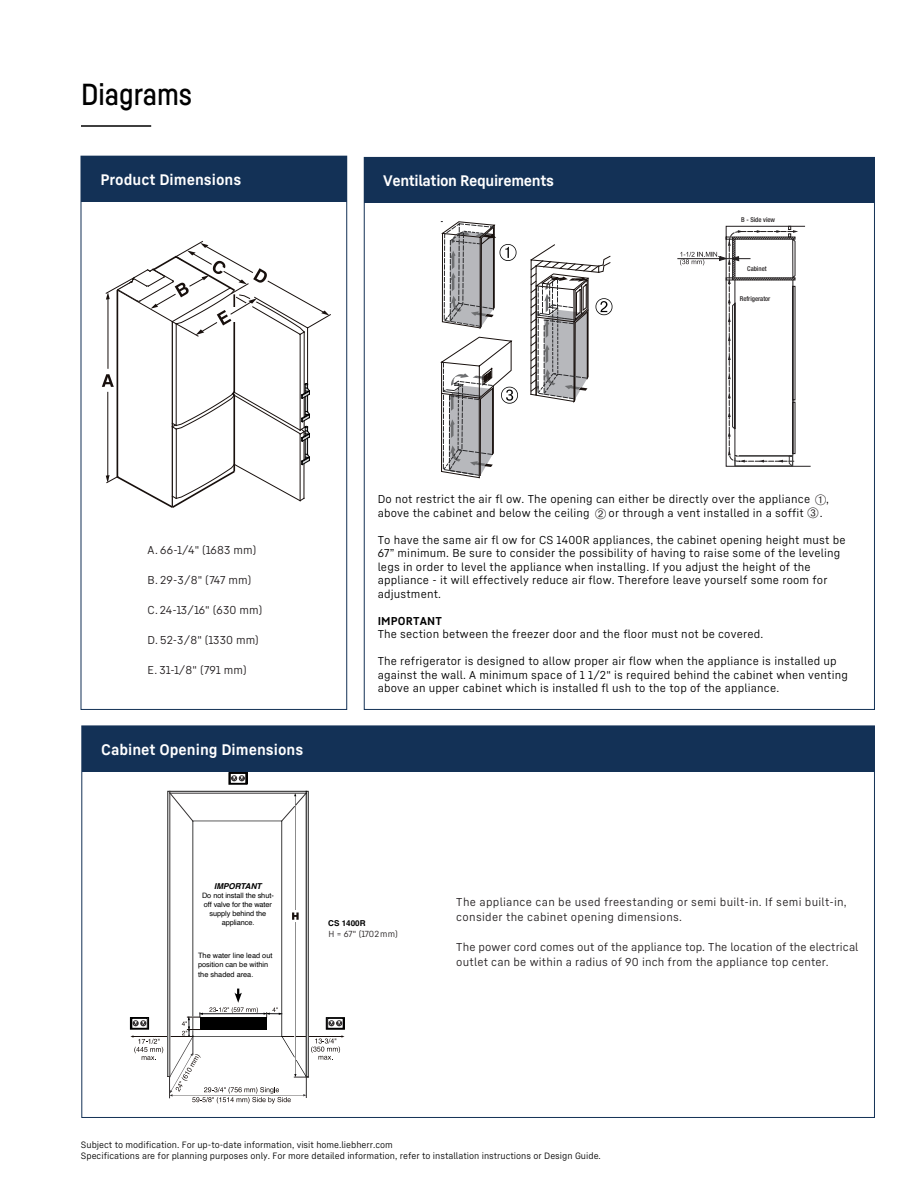
<style>
.page{position:relative;width:918px;height:1188px;background:#fff}
.page>*{position:absolute;margin:0;border:0;box-sizing:border-box;transform-origin:0 0}
.t1{font:30px "Liebherr Head";color:#000}
.t2{font:700 15px "Liebherr Text";color:#fff}
.t3{font:700 15px "Liebherr Text";letter-spacing:-.025em;color:#fff}
.t4{font:11.25px/13.5px "Liebherr Text";letter-spacing:.015em;color:#000}
.t5{font:11.25px/15px "Liebherr Text";letter-spacing:.02em;color:#231f20}
.t6{font:11.25px "Liebherr Text";letter-spacing:-.01em;color:#231f20}
.t7{font:700 11.25px "Liebherr Text";letter-spacing:.015em;color:#000}
.t8{font:9px/10.8px "Liebherr Text";color:#000}
.t9{font:8.7px "Liebherr Text";letter-spacing:.01em;color:#231f20}
.t10{font:italic 700 8.1px "Helvetica";color:#000}
.t11{font:700 8.1px "Helvetica";color:#000}
.t12{font:7.35px/8.9px "Helvetica";letter-spacing:-.01em;color:#000;text-align:center}
.t13{font:500 condensed 6.6px "Helvetica Neue LTW1 G";color:#231f20}
</style>
<div class="page">
<hr style="left:81px;top:125px;width:70px;height:2px;background:#000">
<div style="left:81px;top:156px;width:266px;height:46px;background:#133156"></div>
<div style="left:82px;top:726px;width:792px;height:46px;background:#133156"></div>
<div style="left:364px;top:157px;width:510px;height:46px;background:#133156"></div>
<hr style="left:677px;top:258px;width:74px;height:1px;background:#231f20">
<svg style="left:680px;top:226px;width:131px;height:241px"></svg>
<div style="left:735px;top:456px;width:58px;height:10px;border:1px solid #414040"></div>
<svg style="left:102px;top:241px;width:229px;height:267px"></svg>
<svg style="left:441px;top:221px;width:76px;height:108px"></svg>
<svg style="left:530px;top:245px;width:82px;height:158px"></svg>
<svg style="left:440px;top:337px;width:78px;height:141px"></svg>
<div style="left:326px;top:1018px;width:19px;height:11px;background:#000"></div>
<div style="left:229px;top:773px;width:18px;height:11px;border:1px solid #000"></div>
<svg style="left:232px;top:776px;width:12px;height:5px"></svg>
<div style="left:230px;top:773px;width:16px;height:10px;border:1px solid #000"></div>
<svg style="left:130px;top:791px;width:214px;height:313px"></svg>
<h1 class="t1" style="left:81px;top:77px;width:113px">Diagrams</h1>
<h2 class="t2" style="left:100px;top:170px;width:142px">Product Dimensions</h2>
<h2 class="t3" style="left:383px;top:171px;width:172px">Ventilation Requirements</h2>
<p class="t13" style="left:741px;top:216px;width:35px">B - Side view</p>
<p class="t13" style="left:747px;top:265px;width:21px">Cabinet</p>
<p class="t13" style="left:740px;top:294px;width:32px">Refrigerator</p>
<p class="t5" style="left:148px;top:542px;width:110px">A. 66-1/4" (1683 mm)</p>
<p class="t5" style="left:148px;top:572px;width:105px">B. 29-3/8" (747 mm)</p>
<p class="t6" style="left:148px;top:603px;width:116px">C. 24-13/16" (630 mm)</p>
<p class="t5" style="left:148px;top:632px;width:113px">D. 52-3/8" (1330 mm)</p>
<p class="t5" style="left:148px;top:662px;width:100px">E. 31-1/8" (791 mm)</p>
<h2 class="t2" style="left:101px;top:739px;width:204px">Cabinet Opening Dimensions</h2>
<p class="t4" style="left:378px;top:492px;width:434px">Do not restrict the air fl ow. The opening can either be directly over the appliance</p>
<p class="t4" style="left:826px;top:492px;width:4px">,</p>
<p class="t4" style="left:378px;top:506px;width:213px">above the cabinet and below the ceiling</p>
<p class="t4" style="left:609px;top:506px;width:197px">or through a vent installed in a soffit</p>
<p class="t4" style="left:820px;top:506px;width:4px">.</p>
<p class="t4" style="left:378px;top:533px;width:469px">To have the same air fl ow for CS 1400R appliances, the cabinet opening height must be 67” minimum. Be sure to consider the possibility of having to raise some of the leveling legs in order to level the appliance when installing. If you adjust the height of the appliance - it will effectively reduce air flow. Therefore leave yourself some room for adjustment.</p>
<p class="t7" style="left:378px;top:613px;width:66px">IMPORTANT</p>
<p class="t4" style="left:378px;top:627px;width:387px">The section between the freezer door and the floor must not be covered.</p>
<p class="t4" style="left:378px;top:654px;width:472px">The refrigerator is designed to allow proper air flow when the appliance is installed up against the wall. A minimum space of 1 1/2" is required behind the cabinet when venting above an upper cabinet which is installed fl ush to the top of the appliance.</p>
<p class="t10" style="left:214px;top:881px;width:49px">IMPORTANT</p>
<p class="t12" style="left:202px;top:891px;width:73px">Do not install the shut&shy;off valve for the water supply behind the appliance.</p>
<p class="t12" style="left:198px;top:952px;width:76px;text-align:left">The water line lead out position can be within the shaded area.</p>
<p class="t11" style="left:328px;top:918px;width:39px">CS 1400R</p>
<p class="t9" style="left:329px;top:929px;width:71px">H = 67" (1702mm)</p>
<p class="t5" style="left:456px;top:894px;width:392px">The appliance can be used freestanding or semi built-in. If semi built-in, consider the cabinet opening dimensions.</p>
<p class="t5" style="left:456px;top:939px;width:404px">The power cord comes out of the appliance top. The location of the electrical outlet can be within a radius of 90 inch from the appliance top center.</p>
<p class="t8" style="left:81px;top:1139px;width:521px">Subject to modification. For up-to-date information, visit home.liebherr.com<br>Specifications are for planning purposes only. For more detailed information, refer to installation instructions or Design Guide.</p>
</div>
